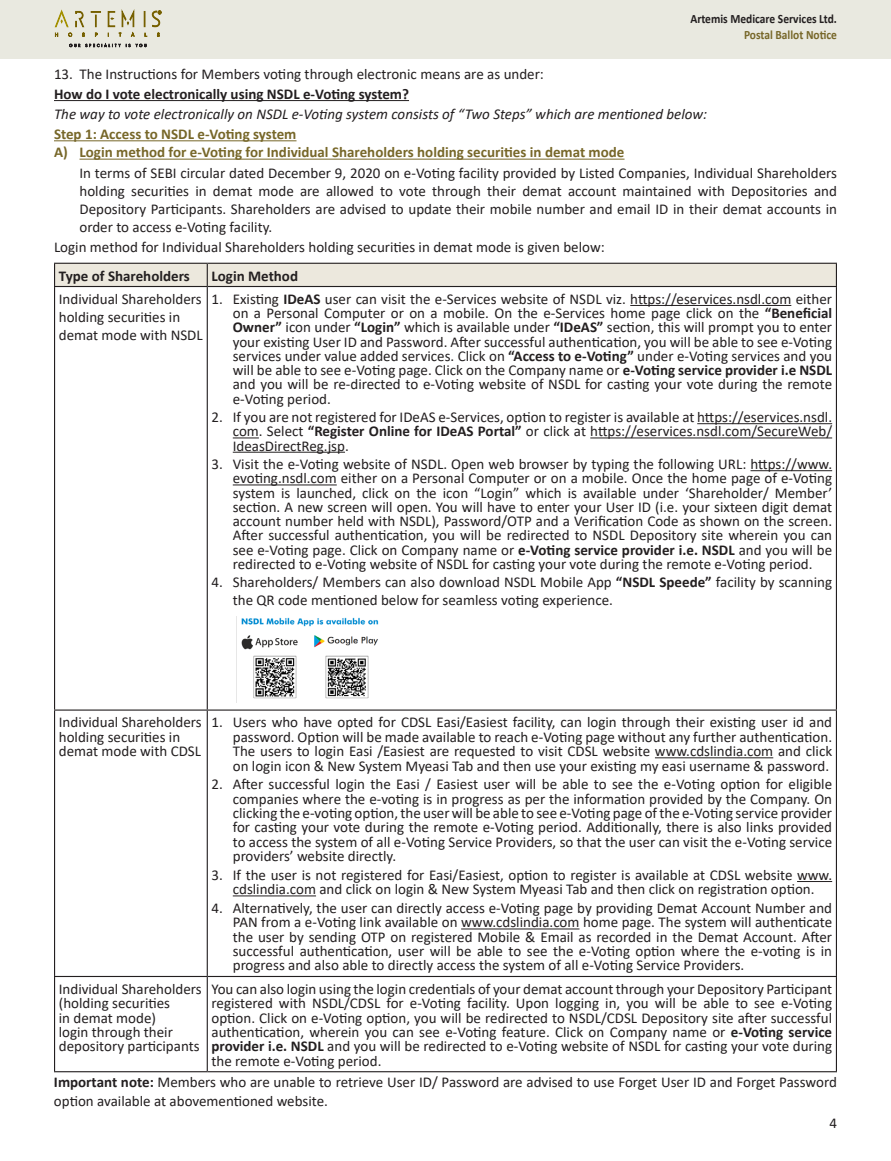
<style>
.page{position:relative;width:891px;height:1161px;background:#fff}
.page>*{position:absolute;margin:0;border:0;box-sizing:border-box;transform-origin:0 0}
.List_Paragraph{font:15px/14.4px "Calibri";color:#231f20;text-align:justify}
.List_Paragraph-2{font:700 15px "Calibri";color:#776729}
.t1{font:italic 15px "Calibri";color:#231f20}
.t2{font:700 15px "Calibri";color:#231f20}
.t3{font:700 12.75px "Calibri";color:#231f20;scale:.9 1}
.t4{font:700 12.75px "Calibri";color:#776729;scale:.9 1}
.s1{font-weight:700}
</style>
<div class="page">
<div style="left:0;top:0;width:891px;height:58px;background:#e9e9e0"></div>
<svg style="left:69px;top:43px;width:78px;height:4px"></svg>
<svg style="left:55px;top:9px;width:107px;height:28px"></svg>
<hr style="left:54px;top:100px;width:355px;height:1px;background:#231f20">
<hr style="left:54px;top:140px;width:243px;height:1px;background:#776729">
<hr style="left:80px;top:159px;width:545px;height:1px;background:#776729">
<svg style="left:54px;top:263px;width:783px;height:23px;background:#e3dfd4"></svg>
<hr style="left:54px;top:286px;width:153px;height:1px;background:#231f20">
<hr style="left:54px;top:287px;width:1px;height:423px;background:#231f20">
<hr style="left:207px;top:286px;width:630px;height:1px;background:#231f20">
<hr style="left:207px;top:287px;width:1px;height:423px;background:#231f20">
<hr style="left:836px;top:287px;width:1px;height:423px;background:#231f20">
<hr style="left:54px;top:710px;width:153px;height:1px;background:#231f20">
<hr style="left:54px;top:711px;width:1px;height:265px;background:#231f20">
<hr style="left:207px;top:710px;width:630px;height:1px;background:#231f20">
<hr style="left:207px;top:711px;width:1px;height:265px;background:#231f20">
<hr style="left:836px;top:711px;width:1px;height:265px;background:#231f20">
<hr style="left:54px;top:976px;width:153px;height:1px;background:#231f20">
<hr style="left:54px;top:977px;width:1px;height:94px;background:#231f20">
<hr style="left:207px;top:976px;width:630px;height:1px;background:#231f20">
<hr style="left:207px;top:977px;width:1px;height:94px;background:#231f20">
<hr style="left:836px;top:977px;width:1px;height:94px;background:#231f20">
<hr style="left:54px;top:1071px;width:153px;height:1px;background:#231f20">
<hr style="left:207px;top:1071px;width:630px;height:1px;background:#231f20">
<hr style="left:630px;top:305px;width:161px;height:1px;background:#231f20">
<hr style="left:697px;top:423px;width:135px;height:1px;background:#231f20">
<svg style="left:233px;top:437px;width:26px;height:1px"></svg>
<hr style="left:590px;top:437px;width:242px;height:1px;background:#231f20">
<hr style="left:233px;top:452px;width:112px;height:1px;background:#231f20">
<hr style="left:751px;top:470px;width:81px;height:1px;background:#231f20">
<hr style="left:233px;top:484px;width:104px;height:1px;background:#231f20">
<img style="left:236px;top:616px;width:143px;height:87px">
<hr style="left:655px;top:757px;width:118px;height:1px;background:#231f20">
<hr style="left:797px;top:881px;width:35px;height:1px;background:#231f20">
<hr style="left:233px;top:895px;width:83px;height:1px;background:#231f20">
<hr style="left:461px;top:928px;width:119px;height:1px;background:#231f20">
<p class="t3" style="left:690px;top:10px;width:164px">Artemis Medicare Services Ltd.</p>
<p class="t4" style="left:744px;top:26px;width:105px">Postal Ballot Notice</p>
<p class="List_Paragraph" style="left:54px;top:66px;width:492px">13. The Instructions for Members voting through electronic means are as under:</p>
<p class="t2" style="left:54px;top:83px;width:357px">How do I vote electronically using NSDL e-Voting system?</p>
<p class="t1" style="left:54px;top:104px;width:655px">The way to vote electronically on NSDL e-Voting system consists of “Two Steps” which are mentioned below:</p>
<p class="List_Paragraph-2" style="left:54px;top:124px;width:244px">Step 1: Access to NSDL e-Voting system</p>
<p class="List_Paragraph-2" style="left:54px;top:142px;width:572px">A) Login method for e-Voting for Individual Shareholders holding securities in demat mode</p>
<p class="List_Paragraph" style="left:80px;top:163px;width:759px;line-height:18px">In terms of SEBI circular dated December 9, 2020 on e-Voting facility provided by Listed Companies, Individual Shareholders holding securities in demat mode are allowed to vote through their demat account maintained with Depositories and Depository Participants. Shareholders are advised to update their mobile number and email ID in their demat accounts in order to access e-Voting facility.</p>
<p class="List_Paragraph" style="left:54px;top:240px;width:552px">Login method for Individual Shareholders holding securities in demat mode is given below:</p>
<p class="t2" style="left:59px;top:265px;width:133px">Type of Shareholders</p>
<p class="t2" style="left:212px;top:265px;width:88px">Login Method</p>
<p class="List_Paragraph" style="left:59px;top:289px;width:145px;line-height:18px;text-align:left">Individual Shareholders holding securities in demat mode with NSDL</p>
<p class="List_Paragraph" style="left:233px;top:291px;width:601px;text-indent:-21px">1. Existing <span class="s1">IDeAS</span> user can visit the e-Services website of NSDL viz. https://eservices.nsdl.com either on a Personal Computer or on a mobile. On the e-Services home page click on the <span class="s1">“Beneficial Owner”</span> icon under <span class="s1">“Login”</span> which is available under <span class="s1">“IDeAS”</span> section, this will prompt you to enter your existing User ID and Password. After successful authentication, you will be able to see e-Voting services under value added services. Click on <span class="s1">“Access to e-Voting”</span> under e-Voting services and you will be able to see e-Voting page. Click on the Company name or <span class="s1">e-Voting service provider i.e NSDL </span>and you will be re-directed to e-Voting website of NSDL for casting your vote during the remote e-Voting period.</p>
<p class="List_Paragraph" style="left:233px;top:410px;width:601px;text-indent:-21px">2. If you are not registered for IDeAS e-Services, option to register is available at https://eservices.nsdl. com. Select <span class="s1">“Register Online for IDeAS Portal”</span> or click at https://eservices.nsdl.com/SecureWeb/ IdeasDirectReg.jsp.</p>
<p class="List_Paragraph" style="left:233px;top:457px;width:601px;text-indent:-21px">3. Visit the e-Voting website of NSDL. Open web browser by typing the following URL: https://www. evoting.nsdl.com either on a Personal Computer or on a mobile. Once the home page of e-Voting system is launched, click on the icon “Login” which is available under ‘Shareholder/ Member’ section. A new screen will open. You will have to enter your User ID (i.e. your sixteen digit demat account number held with NSDL), Password/OTP and a Verification Code as shown on the screen.<br>After successful authentication, you will be redirected to NSDL Depository site wherein you can see e-Voting page. Click on Company name or <span class="s1">e-Voting service provider i.e. NSDL</span> and you will be redirected to e-Voting website of NSDL for casting your vote during the remote e-Voting period.</p>
<p class="List_Paragraph" style="left:233px;top:573px;width:601px;line-height:18px;text-indent:-21px">4. Shareholders/ Members can also download NSDL Mobile App <span class="s1">“NSDL Speede”</span> facility by scanning the QR code mentioned below for seamless voting experience.</p>
<p class="List_Paragraph" style="left:59px;top:715px;width:144px;text-align:left">Individual Shareholders holding securities in demat mode with CDSL</p>
<p class="List_Paragraph" style="left:233px;top:715px;width:601px;text-indent:-21px">1. Users who have opted for CDSL Easi/Easiest facility, can login through their existing user id and password. Option will be made available to reach e-Voting page without any further authentication.<br>The users to login Easi /Easiest are requested to visit CDSL website www.cdslindia.com and click on login icon &amp; New System Myeasi Tab and then use your existing my easi username &amp; password.</p>
<p class="List_Paragraph" style="left:233px;top:777px;width:601px;text-indent:-21px">2. After successful login the Easi / Easiest user will be able to see the e-Voting option for eligible companies where the e-voting is in progress as per the information provided by the Company. On clicking the e-voting option, the user will be able to see e-Voting page of the e-Voting service provider for casting your vote during the remote e-Voting period. Additionally, there is also links provided to access the system of all e-Voting Service Providers, so that the user can visit the e-Voting service providers’ website directly.</p>
<p class="List_Paragraph" style="left:212px;top:867px;width:622px;text-align:center">3. If the user is not registered for Easi/Easiest, option to register is available at CDSL website www. cdslindia.com and click on login &amp; New System Myeasi Tab and then click on registration option.</p>
<p class="List_Paragraph" style="left:233px;top:900px;width:601px;text-indent:-21px">4. Alternatively, the user can directly access e-Voting page by providing Demat Account Number and PAN from a e-Voting link available on www.cdslindia.com home page. The system will authenticate the user by sending OTP on registered Mobile &amp; Email as recorded in the Demat Account. After successful authentication, user will be able to see the e-Voting option where the e-voting is in progress and also able to directly access the system of all e-Voting Service Providers.</p>
<p class="List_Paragraph" style="left:59px;top:981px;width:144px;text-align:left">Individual Shareholders (holding securities<br>in demat mode)<br>login through their depository participants</p>
<p class="List_Paragraph" style="left:212px;top:981px;width:622px">You can also login using the login credentials of your demat account through your Depository Participant registered with NSDL/CDSL for e-Voting facility. Upon logging in, you will be able to see e-Voting option. Click on e-Voting option, you will be redirected to NSDL/CDSL Depository site after successful authentication, wherein you can see e-Voting feature. Click on Company name or <span class="s1">e-Voting service provider i.e. NSDL</span> and you will be redirected to e-Voting website of NSDL for casting your vote during the remote e-Voting period.</p>
<p class="List_Paragraph" style="left:54px;top:1072px;width:784px;line-height:18.8px"><span class="s1">Important note:</span> Members who are unable to retrieve User ID/ Password are advised to use Forget User ID and Forget Password option available at abovementioned website.</p>
<p class="List_Paragraph" style="left:829px;top:1115px;width:9px">4</p>
</div>
